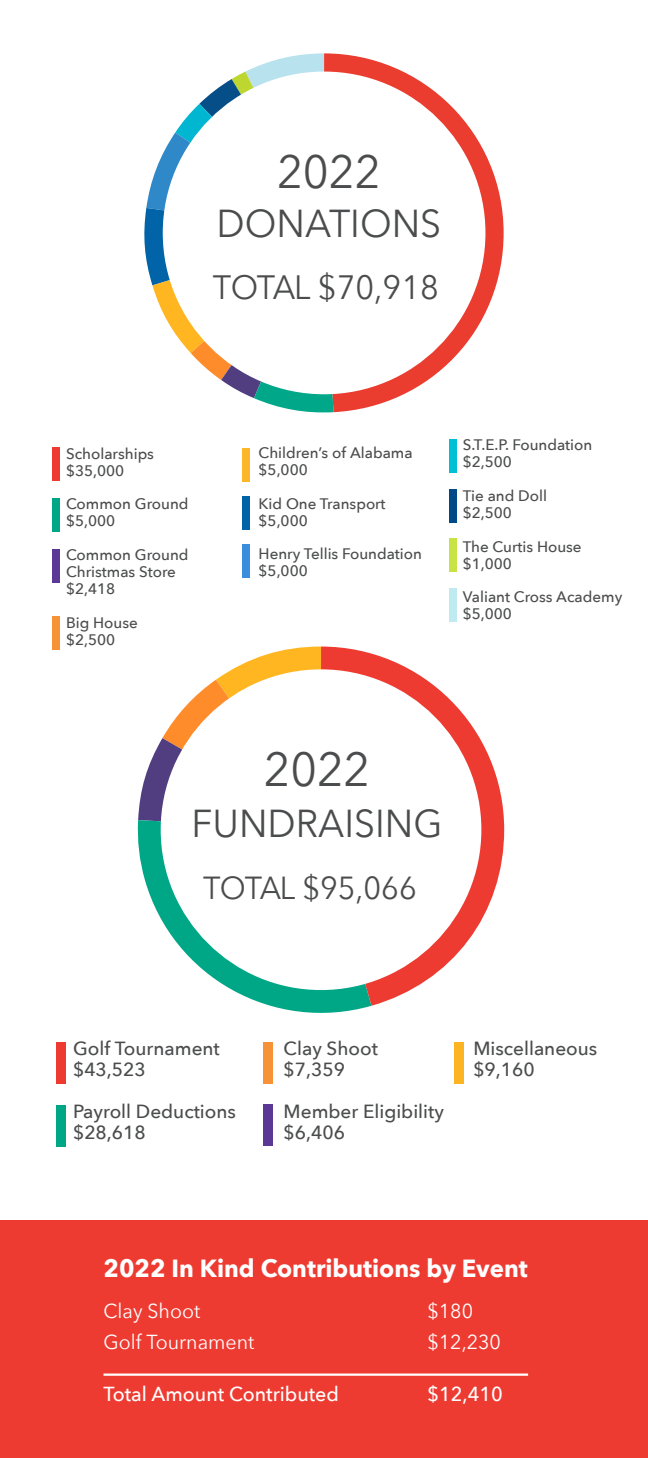
<style>
.page{position:relative;width:648px;height:1458px;background:#fff}
.page>*{position:absolute;margin:0;border:0;box-sizing:border-box;transform-origin:0 0}
.t1{font:47.7px "Avenir Next";color:#4b4c4d;scale:.96 1}
.t2{font:46.57px "Avenir Next";color:#4b4c4d;scale:.96 1}
.t3{font:38.93px "Avenir Next";color:#4b4c4d;scale:.96 1}
.t4{font:33.75px "Avenir Next";letter-spacing:-.02em;color:#4b4c4d;scale:.96 1}
.t5{font:31.95px "Avenir Next";letter-spacing:-.02em;color:#4b4c4d;scale:.96 1}
.t6{font:700 24.75px "Avenir Next";color:#fff}
.t7{font:20.25px "Avenir Next";color:#fff}
.t8{font:500 20.25px "Avenir Next";color:#fff}
.t9{font:500 18.9px/21.2px "Avenir Next";color:#4b4c4d}
.t10{font:500 15.3px/16.9px "Avenir Next";color:#4b4c4d}
</style>
<div class="page">
<div style="left:0;top:1220px;width:648px;height:238px;background:#ee3b32"></div>
<svg style="left:138px;top:647px;width:183px;height:173px"></svg>
<svg style="left:137px;top:820px;width:234px;height:193px"></svg>
<svg style="left:321px;top:647px;width:183px;height:359px"></svg>
<div style="left:161px;top:669px;width:320px;height:321px;background:#fff;border-radius:50%"></div>
<svg style="left:144px;top:53px;width:190px;height:360px"></svg>
<svg style="left:324px;top:53px;width:180px;height:359px"></svg>
<div style="left:163px;top:72px;width:322px;height:322px;background:#fff;border-radius:50%"></div>
<div style="left:56px;top:1042px;width:9px;height:42px;background:#ee3b32"></div>
<div style="left:264px;top:1104px;width:9px;height:42px;background:#5b3896"></div>
<div style="left:56px;top:1105px;width:9px;height:42px;background:#00a786"></div>
<div style="left:454px;top:1042px;width:9px;height:42px;background:#fcb423"></div>
<div style="left:264px;top:1042px;width:9px;height:42px;background:#f69238"></div>
<hr style="left:104px;top:1374px;width:424px;height:2px;background:#fff">
<div style="left:53px;top:448px;width:7px;height:33px;background:#ee3b32"></div>
<div style="left:53px;top:498px;width:7px;height:34px;background:#00a786"></div>
<div style="left:53px;top:549px;width:7px;height:33px;background:#5b3896"></div>
<div style="left:242px;top:448px;width:8px;height:33px;background:#fcb729"></div>
<div style="left:449px;top:439px;width:8px;height:33px;background:#00bfd7"></div>
<div style="left:449px;top:489px;width:8px;height:34px;background:#004988"></div>
<div style="left:242px;top:496px;width:8px;height:33px;background:#0163a7"></div>
<div style="left:242px;top:544px;width:8px;height:34px;background:#3b8ede"></div>
<div style="left:449px;top:539px;width:8px;height:33px;background:#c8e444"></div>
<div style="left:53px;top:616px;width:7px;height:34px;background:#f69238"></div>
<div style="left:449px;top:588px;width:8px;height:33px;background:#bfeaf2"></div>
<p class="t2" style="left:277px;top:132px;width:110px">2022</p>
<p class="t3" style="left:217px;top:190px;width:236px">DONATIONS</p>
<p class="t4" style="left:213px;top:259px;width:237px">TOTAL $70,918</p>
<p class="t10" style="left:66px;top:444px;width:90px">Scholarships</p>
<p class="t10" style="left:66px;top:461px;width:60px">$35,000</p>
<p class="t10" style="left:66px;top:495px;width:124px">Common Ground</p>
<p class="t10" style="left:66px;top:512px;width:51px">$5,000</p>
<p class="t10" style="left:66px;top:546px;width:124px">Common Ground</p>
<p class="t10" style="left:66px;top:563px;width:111px">Christmas Store</p>
<p class="t10" style="left:66px;top:580px;width:51px">$2,418</p>
<p class="t10" style="left:66px;top:613px;width:73px">Big House</p>
<p class="t10" style="left:66px;top:630px;width:51px">$2,500</p>
<p class="t10" style="left:259px;top:444px;width:156px">Children’s of Alabama $5,000</p>
<p class="t10" style="left:259px;top:494px;width:129px">Kid One Transport $5,000</p>
<p class="t10" style="left:259px;top:545px;width:165px">Henry Tellis Foundation $5,000</p>
<p class="t10" style="left:463px;top:436px;width:131px">S.T.E.P. Foundation</p>
<p class="t10" style="left:463px;top:453px;width:51px">$2,500</p>
<p class="t10" style="left:463px;top:487px;width:86px">Tie and Doll</p>
<p class="t10" style="left:463px;top:504px;width:51px">$2,500</p>
<p class="t10" style="left:463px;top:537px;width:120px">The Curtis House</p>
<p class="t10" style="left:463px;top:554px;width:51px">$1,000</p>
<p class="t10" style="left:463px;top:588px;width:161px">Valiant Cross Academy $5,000</p>
<p class="t1" style="left:264px;top:729px;width:112px">2022</p>
<p class="t3" style="left:192px;top:790px;width:263px">FUNDRAISING</p>
<p class="t5" style="left:203px;top:861px;width:224px">TOTAL $95,066</p>
<p class="t9" style="left:73px;top:1037px;width:148px">Golf Tournament</p>
<p class="t9" style="left:73px;top:1058px;width:74px">$43,523</p>
<p class="t9" style="left:73px;top:1101px;width:164px">Payroll Deductions</p>
<p class="t9" style="left:73px;top:1122px;width:74px">$28,618</p>
<p class="t9" style="left:284px;top:1037px;width:96px">Clay Shoot $7,359</p>
<p class="t9" style="left:284px;top:1101px;width:162px">Member Eligibility $6,406</p>
<p class="t9" style="left:473px;top:1037px;width:125px">Miscellaneous</p>
<p class="t9" style="left:473px;top:1058px;width:63px">$9,160</p>
<p class="t6" style="left:104px;top:1247px;width:426px">2022 In Kind Contributions by Event</p>
<p class="t7" style="left:104px;top:1293px;width:98px">Clay Shoot</p>
<p class="t7" style="left:428px;top:1293px;width:47px">$180</p>
<p class="t7" style="left:104px;top:1325px;width:152px">Golf Tournament</p>
<p class="t7" style="left:428px;top:1325px;width:75px">$12,230</p>
<p class="t8" style="left:104px;top:1376px;width:237px">Total Amount Contributed</p>
<p class="t8" style="left:428px;top:1376px;width:77px">$12,410</p>
</div>
